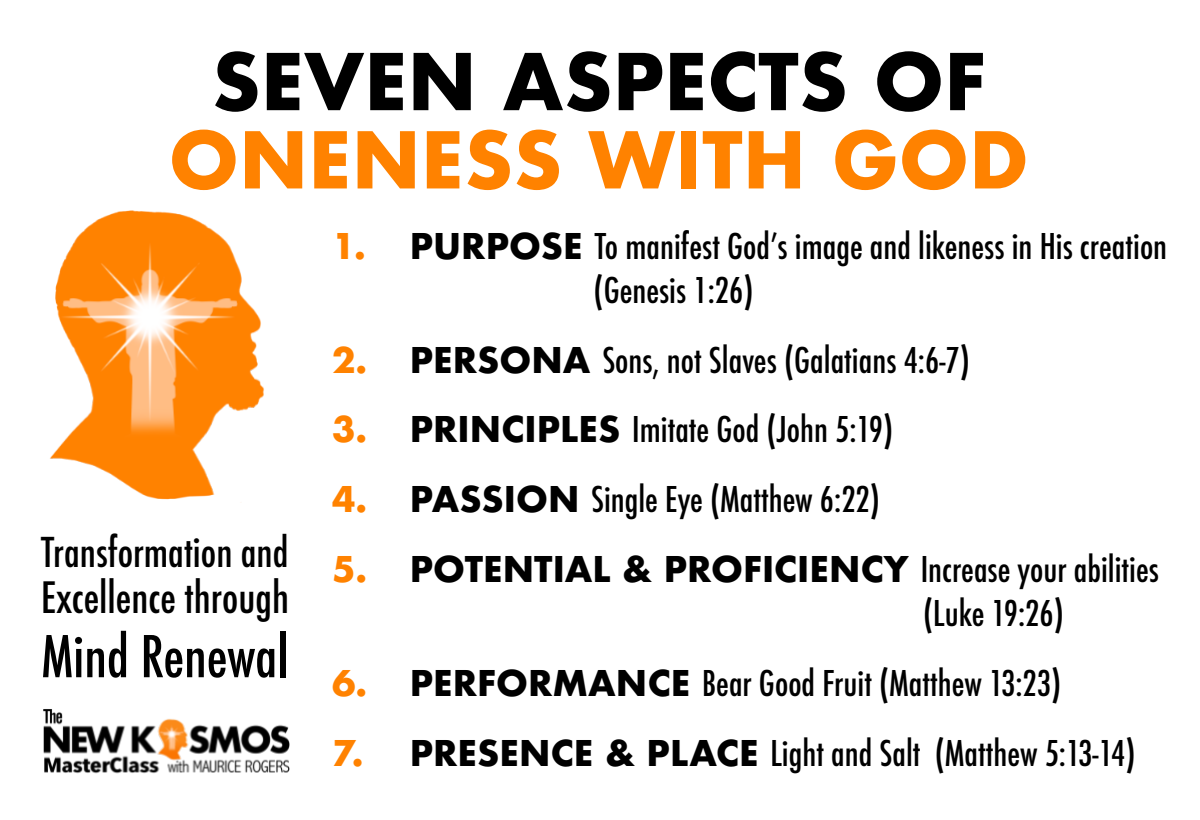
<style>
.page{position:relative;width:1200px;height:820px;background:#fff}
.page>*{position:absolute;margin:0;border:0;box-sizing:border-box;transform-origin:0 0}
.t1{font:700 76px "Futura";color:#000}
.t2{font:700 76px "Futura";color:#ff8200}
.t3{font:500 condensed 56px "Futura";color:#000}
.t4{font:500 condensed 42px "Futura";color:#000}
.t5{font:500 condensed 40px "Futura";color:#000}
.t6{font:500 condensed 34.4px/44px "Futura";color:#000}
.s1{font-weight:700;font-stretch:normal;color:#ff8200}
.s2{font-weight:700;font-stretch:normal}
</style>
<div class="page">
<img style="left:50px;top:210px;width:214px;height:290px">
<img style="left:43px;top:709px;width:247px;height:65px">
<h1 class="t1" style="left:212px;top:47px;width:776px">SEVEN ASPECTS OF</h1>
<h1 class="t2" style="left:169px;top:125px;width:862px">ONENESS WITH GOD</h1>
<p class="t5" style="left:41px;top:534px;width:249px">Transformation and</p>
<p class="t4" style="left:41px;top:578px;width:249px">Excellence through</p>
<h2 class="t3" style="left:41px;top:631px;width:249px">Mind Renewal</h2>
<p class="t6" style="left:594px;top:226px;width:575px;text-indent:-261px"><span class="s1">1.</span> <span class="s2">PURPOSE</span> To manifest Godʼs image and likeness in His creation (Genesis 1:26)</p>
<p class="t6" style="left:332px;top:340px;width:639px"><span class="s1">2.</span> <span class="s2">PERSONA</span> Sons, not Slaves (Galatians 4:6-7)</p>
<p class="t6" style="left:332px;top:410px;width:562px"><span class="s1">3.</span> <span class="s2">PRINCIPLES</span> Imitate God (John 5:19)</p>
<p class="t6" style="left:332px;top:480px;width:549px"><span class="s1">4.</span> <span class="s2">PASSION</span> Single Eye (Matthew 6:22)</p>
<p class="t6" style="left:923px;top:550px;width:237px;text-indent:-591px"><span class="s1">5.</span> <span class="s2">POTENTIAL &amp; PROFICIENCY</span> Increase your abilities (Luke 19:26)</p>
<p class="t6" style="left:332px;top:663px;width:731px"><span class="s1">6.</span> <span class="s2">PERFORMANCE</span> Bear Good Fruit (Matthew 13:23)</p>
<p class="t6" style="left:332px;top:733px;width:805px"><span class="s1">7.</span> <span class="s2">PRESENCE &amp; PLACE</span> Light and Salt (Matthew 5:13-14)</p>
</div>
